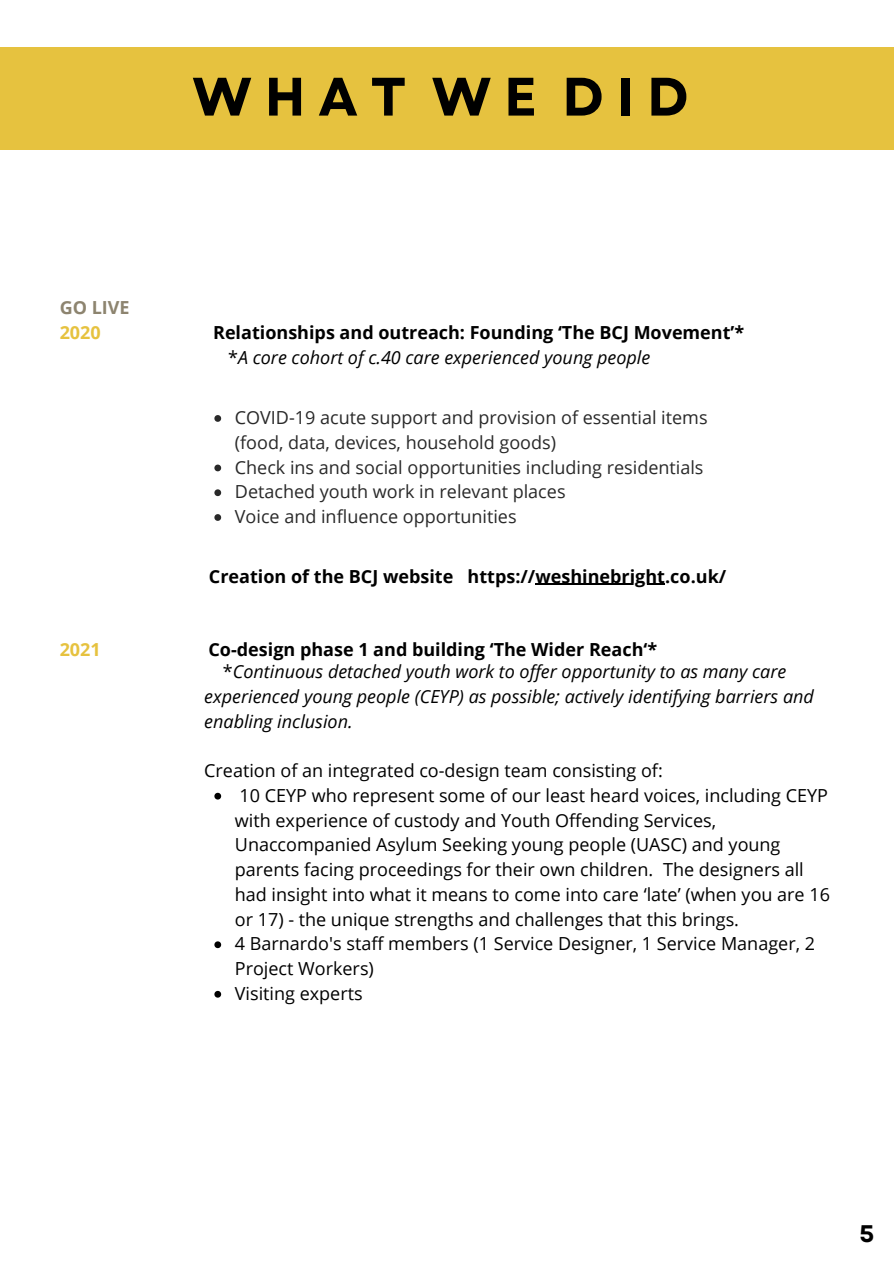
<style>
.page{position:relative;width:894px;height:1264px;background:#fff}
.page>*{position:absolute;margin:0;border:0;box-sizing:border-box;transform-origin:0 0}
.t1{font:700 54px "Garet";letter-spacing:.235em;color:#000}
.t2{font:700 24px "Garet";color:#000}
.t3{font:18px/24.8px "Open Sans";color:#000}
.t4{font:18px/24.8px "Open Sans";color:#292929}
.t5{font:italic 18px/24.8px "Open Sans";color:#000}
.t6{font:700 18px "Open Sans";color:#000}
.t7{font:700 18px "Open Sans";color:#e6c23f}
.t8{font:700 18px "Open Sans";color:#8d846f}
.s1{font-style:normal}
</style>
<div class="page">
<div style="left:0;top:47px;width:893px;height:102px;background:#e6c23f"></div>
<svg style="left:214px;top:415px;width:7px;height:7px"></svg>
<svg style="left:214px;top:464px;width:7px;height:7px"></svg>
<svg style="left:214px;top:489px;width:7px;height:7px"></svg>
<svg style="left:214px;top:514px;width:7px;height:7px"></svg>
<hr style="left:535px;top:583px;width:130px;height:2px;background:#000">
<svg style="left:214px;top:792px;width:7px;height:7px"></svg>
<svg style="left:214px;top:941px;width:7px;height:7px"></svg>
<svg style="left:214px;top:990px;width:7px;height:7px"></svg>
<h1 class="t1" style="left:192px;top:58px;width:497px">WHAT WE DID</h1>
<p class="t8" style="left:60px;top:295px;width:71px">GO LIVE</p>
<p class="t7" style="left:60px;top:320px;width:43px">2020</p>
<p class="t6" style="left:213px;top:320px;width:532px">Relationships and outreach: Founding ‘The BCJ Movement’*</p>
<p class="t5" style="left:228px;top:344px;width:423px"><span class="s1">*</span>A core cohort of c.40 care experienced young people</p>
<p class="t4" style="left:235px;top:405px;width:474px">COVID-19 acute support and provision of essential items (food, data, devices, household goods)</p>
<p class="t4" style="left:235px;top:454px;width:470px">Check ins and social opportunities including residentials</p>
<p class="t4" style="left:235px;top:479px;width:332px">Detached youth work in relevant places</p>
<p class="t4" style="left:235px;top:504px;width:283px">Voice and influence opportunities</p>
<h2 class="t6" style="left:209px;top:563px;width:518px">Creation of the BCJ website https://weshinebright.co.uk/</h2>
<p class="t7" style="left:60px;top:637px;width:43px">2021</p>
<p class="t6" style="left:208px;top:637px;width:450px">Co-design phase 1 and building ‘The Wider Reach‘*</p>
<p class="t5" style="left:204px;top:658px;width:611px;text-indent:19px"><span class="s1">*</span>Continuous detached youth work to offer opportunity to as many care experienced young people (CEYP) as possible; actively identifying barriers and enabling inclusion.</p>
<p class="t3" style="left:204px;top:757px;width:460px">Creation of an integrated co-design team consisting of:</p>
<p class="t3" style="left:235px;top:782px;width:596px">10 CEYP who represent some of our least heard voices, including CEYP with experience of custody and Youth Offending Services, Unaccompanied Asylum Seeking young people (UASC) and young parents facing proceedings for their own children. The designers all had insight into what it means to come into care ‘late’ (when you are 16 or 17) - the unique strengths and challenges that this brings.</p>
<p class="t3" style="left:235px;top:931px;width:581px">4 Barnardo's staff members (1 Service Designer, 1 Service Manager, 2<br>Project Workers)</p>
<p class="t3" style="left:235px;top:980px;width:129px">Visiting experts</p>
<h2 class="t2" style="left:859px;top:1216px;width:16px">5</h2>
</div>
